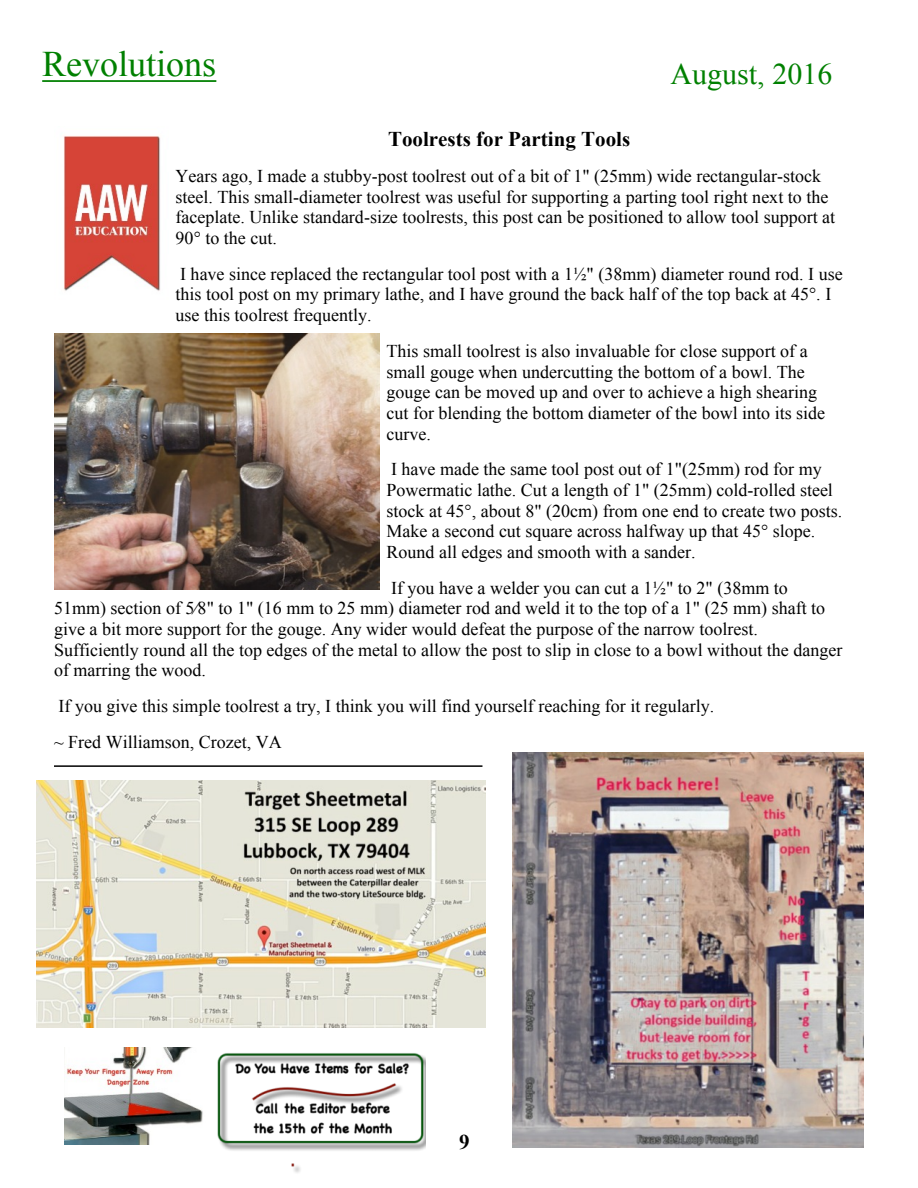
<style>
.page{position:relative;width:918px;height:1188px;background:#fff}
.page>*{position:absolute;margin:0;border:0;box-sizing:border-box;transform-origin:0 0}
.t1{font:36px "Times New Roman";color:#008000}
.t2{font:30px "Times New Roman";color:#008000}
.t3{font:700 21px "Times New Roman";color:#000}
.t4{font:18px/20.7px "Times New Roman";color:#000}
</style>
<div class="page">
<hr style="left:42px;top:80px;width:174px;height:2px;background:#008000">
<img style="left:37px;top:781px;width:449px;height:247px">
<img style="left:513px;top:753px;width:351px;height:394px">
<img style="left:63px;top:136px;width:97px;height:155px">
<img style="left:54px;top:334px;width:326px;height:255px">
<hr style="left:54px;top:765px;width:428px;height:2px;background:#000">
<img style="left:64px;top:1047px;width:139px;height:97px">
<img style="left:217px;top:1053px;width:209px;height:120px">
<h1 class="t1" style="left:42px;top:51px;width:176px">Revolutions</h1>
<h2 class="t2" style="left:670px;top:63px;width:163px">August, 2016</h2>
<p class="t3" style="left:388px;top:131px;width:244px">Toolrests for Parting Tools</p>
<p class="t4" style="left:176px;top:167px;width:661px">Years ago, I made a stubby-post toolrest out of a bit of 1" (25mm) wide rectangular-stock steel. This small-diameter toolrest was useful for supporting a parting tool right next to the faceplate. Unlike standard-size toolrests, this post can be positioned to allow tool support at 90° to the cut.</p>
<p class="t4" style="left:176px;top:265px;width:669px">I have since replaced the rectangular tool post with a 1½" (38mm) diameter round rod. I use this tool post on my primary lathe, and I have ground the back half of the top back at 45°. I use this toolrest frequently.</p>
<p class="t4" style="left:387px;top:342px;width:440px">This small toolrest is also invaluable for close support of a small gouge when undercutting the bottom of a bowl. The gouge can be moved up and over to achieve a high shearing cut for blending the bottom diameter of the bowl into its side curve.</p>
<p class="t4" style="left:387px;top:461px;width:457px">I have made the same tool post out of 1"(25mm) rod for my Powermatic lathe. Cut a length of 1" (25mm) cold-rolled steel stock at 45°, about 8" (20cm) from one end to create two posts.<br>Make a second cut square across halfway up that 45° slope.<br>Round all edges and smooth with a sander.</p>
<p class="t4" style="left:54px;top:579px;width:790px;text-indent:337px">If you have a welder you can cut a 1½" to 2" (38mm to 51mm) section of 5⁄8" to 1" (16 mm to 25 mm) diameter rod and weld it to the top of a 1" (25 mm) shaft to give a bit more support for the gouge. Any wider would defeat the purpose of the narrow toolrest.<br>Sufficiently round all the top edges of the metal to allow the post to slip in close to a bowl without the danger of marring the wood.</p>
<p class="t4" style="left:54px;top:690px;width:662px;line-height:35.7px">If you give this simple toolrest a try, I think you will find yourself reaching for it regularly. ~ Fred Williamson, Crozet, VA</p>
<p class="t3" style="left:459px;top:1134px;width:12px">9</p>
</div>
